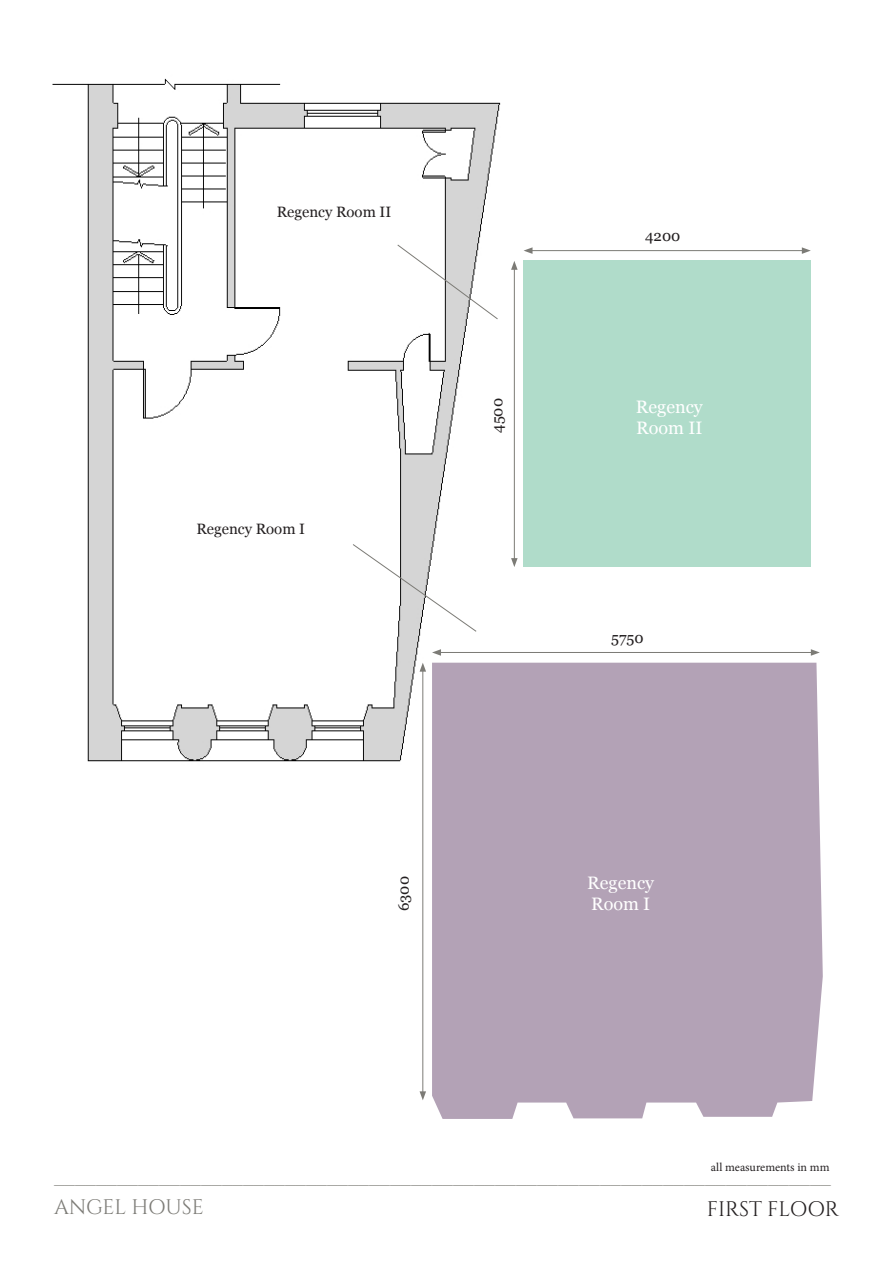
<style>
.page{position:relative;width:893px;height:1263px;background:#fff}
.page>*{position:absolute;margin:0;border:0;box-sizing:border-box;transform-origin:0 0}
.t1{font:21px/30px "Cinzel";letter-spacing:-.01em;color:#7c7b76}
.t2{font:21px "Cinzel";color:#231f20}
.t3{font:18px/21.6px "Georgia";color:#fff}
.t4{font:15px "Georgia";color:#231f20}
.t5{font:12px "Minion Pro";color:#231f20}
</style>
<div class="page">
<img style="left:52px;top:78px;width:489px;height:743px">
<div style="left:432px;top:663px;width:391px;height:456px;background:#b3a2b6"></div>
<hr style="left:423px;top:669px;width:1px;height:425px;background:#7c7b76">
<svg style="left:420px;top:663px;width:6px;height:9px"></svg>
<svg style="left:420px;top:1091px;width:6px;height:9px"></svg>
<hr style="left:439px;top:652px;width:374px;height:1px;background:#7c7b76">
<svg style="left:432px;top:649px;width:9px;height:7px"></svg>
<svg style="left:811px;top:649px;width:9px;height:7px"></svg>
<div style="left:524px;top:261px;width:287px;height:306px;background:#b0dcca"></div>
<hr style="left:514px;top:267px;width:1px;height:293px;background:#7c7b76">
<svg style="left:511px;top:261px;width:7px;height:9px"></svg>
<svg style="left:511px;top:558px;width:7px;height:9px"></svg>
<hr style="left:530px;top:250px;width:274px;height:1px;background:#7c7b76">
<svg style="left:524px;top:247px;width:8px;height:7px"></svg>
<svg style="left:802px;top:247px;width:9px;height:7px"></svg>
<svg style="left:397px;top:244px;width:101px;height:75px"></svg>
<svg style="left:352px;top:544px;width:125px;height:88px"></svg>
<p class="t4" style="left:277px;top:203px;width:116px">Regency Room II</p>
<p class="t4" style="left:196px;top:520px;width:110px">Regency Room I</p>
<p class="t4" style="left:488px;top:433px;width:36px;rotate:-90deg">4500</p>
<p class="t4" style="left:645px;top:227px;width:37px">4200</p>
<p class="t3" style="left:636px;top:396px;width:68px">Regency<br>Room II</p>
<p class="t4" style="left:611px;top:629px;width:34px">5750</p>
<p class="t4" style="left:395px;top:911px;width:37px;rotate:-90deg">6300</p>
<p class="t3" style="left:587px;top:872px;width:68px">Regency<br>Room I</p>
<p class="t5" style="left:711px;top:1159px;width:120px">all measurements in mm</p>
<p class="t2" style="left:707px;top:1197px;width:134px">FIRST FLOOR</p>
<p class="t1" style="left:54px;top:1163px;width:778px">__________________________________________________________________________<br>ANGEL HOUSE</p>
</div>
